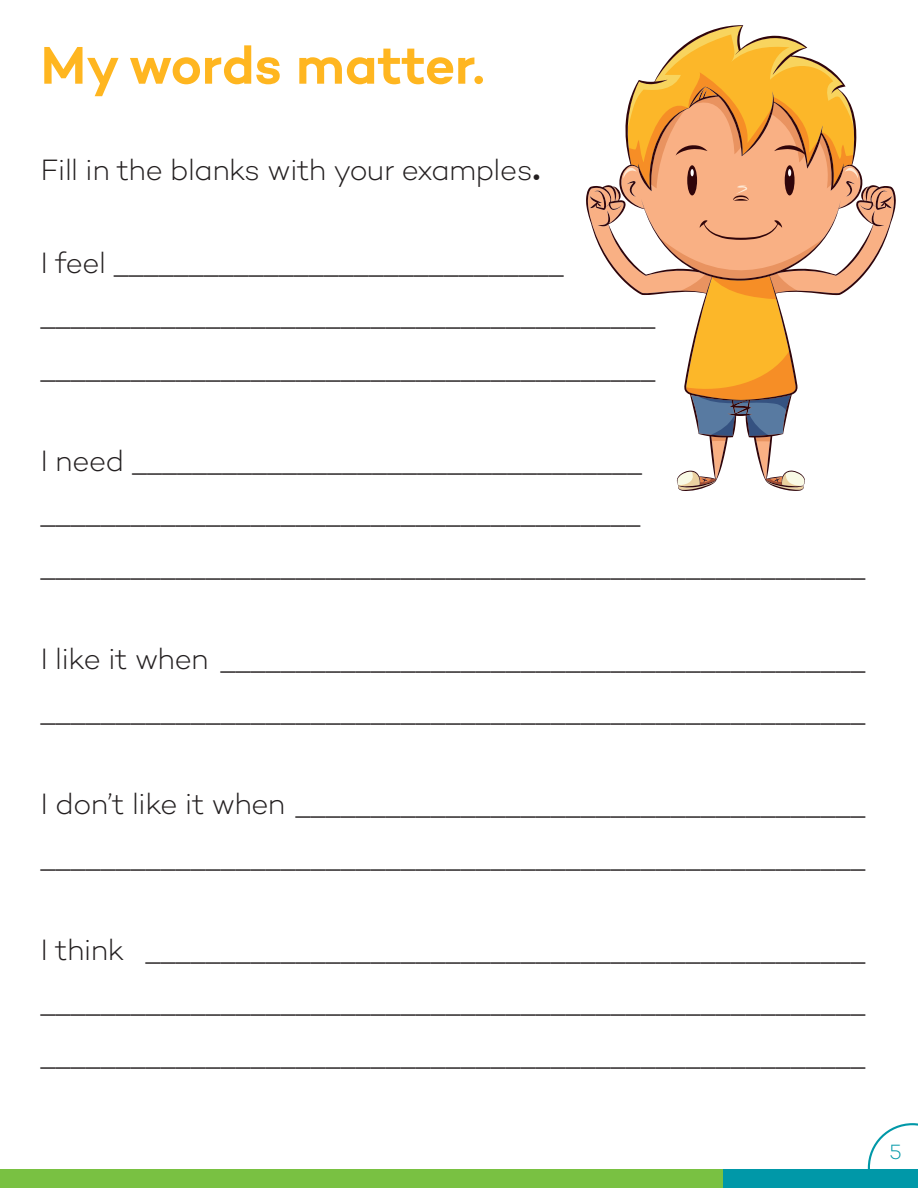
<style>
.page{position:relative;width:918px;height:1188px;background:#fff}
.page>*{position:absolute;margin:0;border:0;box-sizing:border-box;transform-origin:0 0}
.t1{font:600 54px "Campton";letter-spacing:-.01em;color:#ffb620}
.t2{font:30px/52.5px "Avenir";color:#231f20}
.t3{font:300 30px "Campton";letter-spacing:-.02em;color:#231f20}
.t4{font:300 21px "Campton";color:#0098a8}
.s1{font-family:"Avenir";font-weight:900}
.s2{font-family:"Campton";font-weight:300}
</style>
<div class="page">
<div style="left:0;top:1169px;width:723px;height:19px;background:#79c142"></div>
<div style="left:723px;top:1169px;width:195px;height:19px;background:#0098a8"></div>
<svg style="left:868px;top:1123px;width:50px;height:46px"></svg>
<svg style="left:588px;top:26px;width:306px;height:464px"></svg>
<h2 class="t1" style="left:40px;top:31px;width:446px">My words matter.</h2>
<p class="t3" style="left:40px;top:151px;width:502px">Fill in the blanks with your examples<span class="s1">.</span></p>
<p class="t2" style="left:40px;top:237px;width:616px"><span class="s2">I feel</span> ______________________________ _________________________________________ _________________________________________</p>
<p class="t2" style="left:40px;top:435px;width:826px"><span class="s2">I need</span> __________________________________ ________________________________________ _______________________________________________________</p>
<p class="t2" style="left:40px;top:633px;width:826px"><span class="s2">I like it when</span> ___________________________________________ _______________________________________________________</p>
<p class="t2" style="left:40px;top:778px;width:827px"><span class="s2">I don’t like it when</span> ______________________________________ _______________________________________________________</p>
<p class="t2" style="left:40px;top:924px;width:826px;text-align:justify"><span class="s2">I think</span> ________________________________________________ _______________________________________________________ _______________________________________________________</p>
<p class="t4" style="left:889px;top:1139px;width:14px">5</p>
</div>
